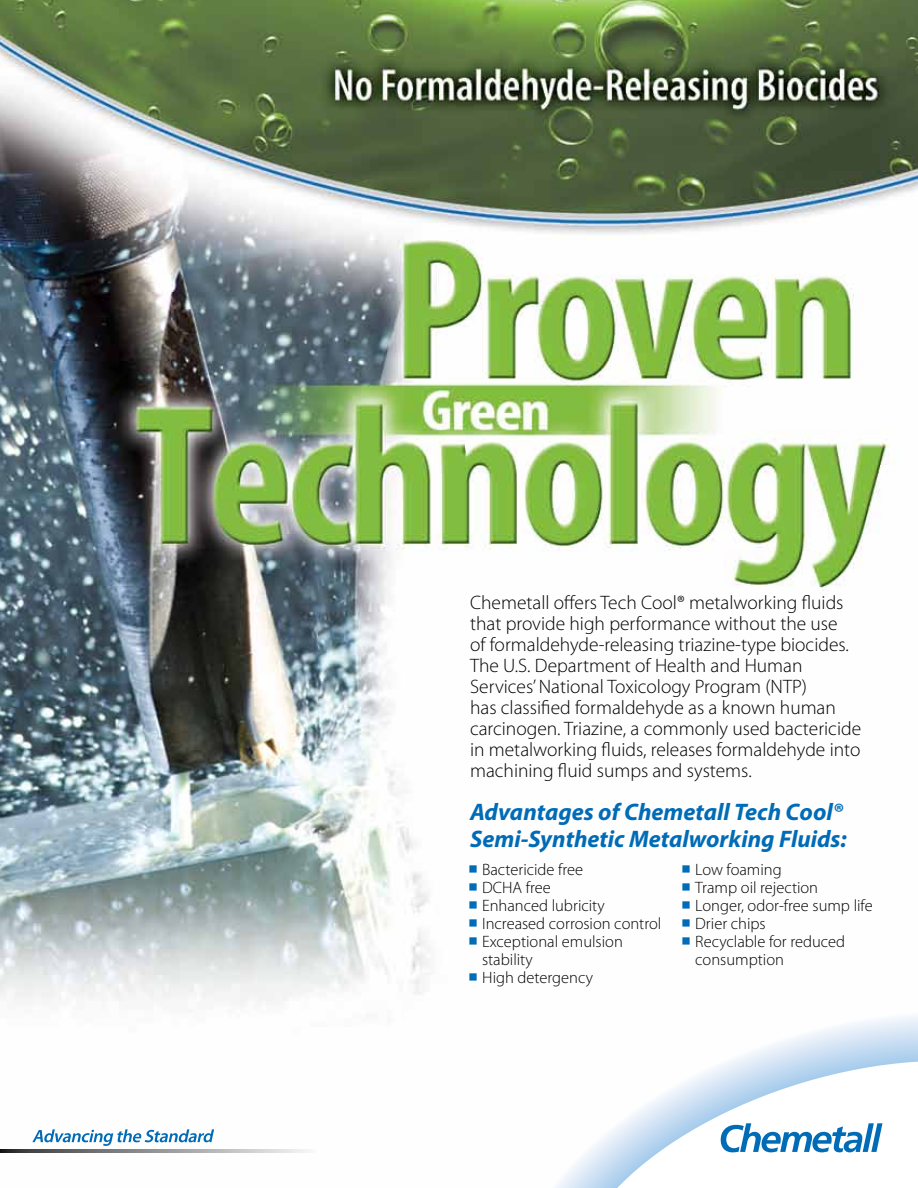
<style>
.page{position:relative;width:918px;height:1188px;background:#fff}
.page>*{position:absolute;margin:0;border:0;box-sizing:border-box;transform-origin:0 0}
.t1{font:italic 700 24px/27px "Myriad Pro";color:#006bb6}
.t2{font:300 19.5px/21px "Myriad Pro";color:#000}
.t3{font:300 16.5px "Myriad Pro";color:#000}
</style>
<div class="page">
<img style="left:0;top:0;width:918px;height:1153px">
<svg style="left:548px;top:1037px;width:370px;height:151px"></svg>
<svg style="left:721px;top:1123px;width:161px;height:29px"></svg>
<svg style="left:0;top:1150px;width:319px;height:2px"></svg>
<svg style="left:32px;top:1129px;width:182px;height:17px"></svg>
<p class="t2" style="left:470px;top:591px;width:393px">Chemetall offers Tech Cool® metalworking fluids that provide high performance without the use<br>of formaldehyde‐releasing triazine‐type biocides.<br>The U.S. Department of Health and Human Services’ National Toxicology Program (NTP)<br>has classified formaldehyde as a known human carcinogen. Triazine, a commonly used bactericide in metalworking fluids, releases formaldehyde into machining fluid sumps and systems.</p>
<p class="t1" style="left:470px;top:797px;width:378px">Advantages of Chemetall Tech Cool®<br>Semi‐Synthetic Metalworking Fluids:</p>
<p class="t3" style="left:469px;top:860px;width:116px"><sup>M</sup> Bactericide free</p>
<p class="t3" style="left:469px;top:878px;width:83px"><sup>M</sup> DCHA free</p>
<p class="t3" style="left:469px;top:896px;width:137px"><sup>M</sup> Enhanced lubricity</p>
<p class="t3" style="left:469px;top:914px;width:194px"><sup>M</sup> Increased corrosion control</p>
<p class="t3" style="left:469px;top:932px;width:155px"><sup>M</sup> Exceptional emulsion</p>
<p class="t3" style="left:482px;top:950px;width:52px">stability</p>
<p class="t3" style="left:469px;top:968px;width:126px"><sup>M</sup> High detergency</p>
<p class="t3" style="left:682px;top:860px;width:101px"><sup>M</sup> Low foaming</p>
<p class="t3" style="left:682px;top:878px;width:137px"><sup>M</sup> Tramp oil rejection</p>
<p class="t3" style="left:682px;top:896px;width:192px"><sup>M</sup> Longer, odor‐free sump life</p>
<p class="t3" style="left:682px;top:914px;width:85px"><sup>M</sup> Drier chips</p>
<p class="t3" style="left:682px;top:932px;width:164px"><sup>M</sup> Recyclable for reduced</p>
<p class="t3" style="left:695px;top:950px;width:90px">consumption</p>
</div>
